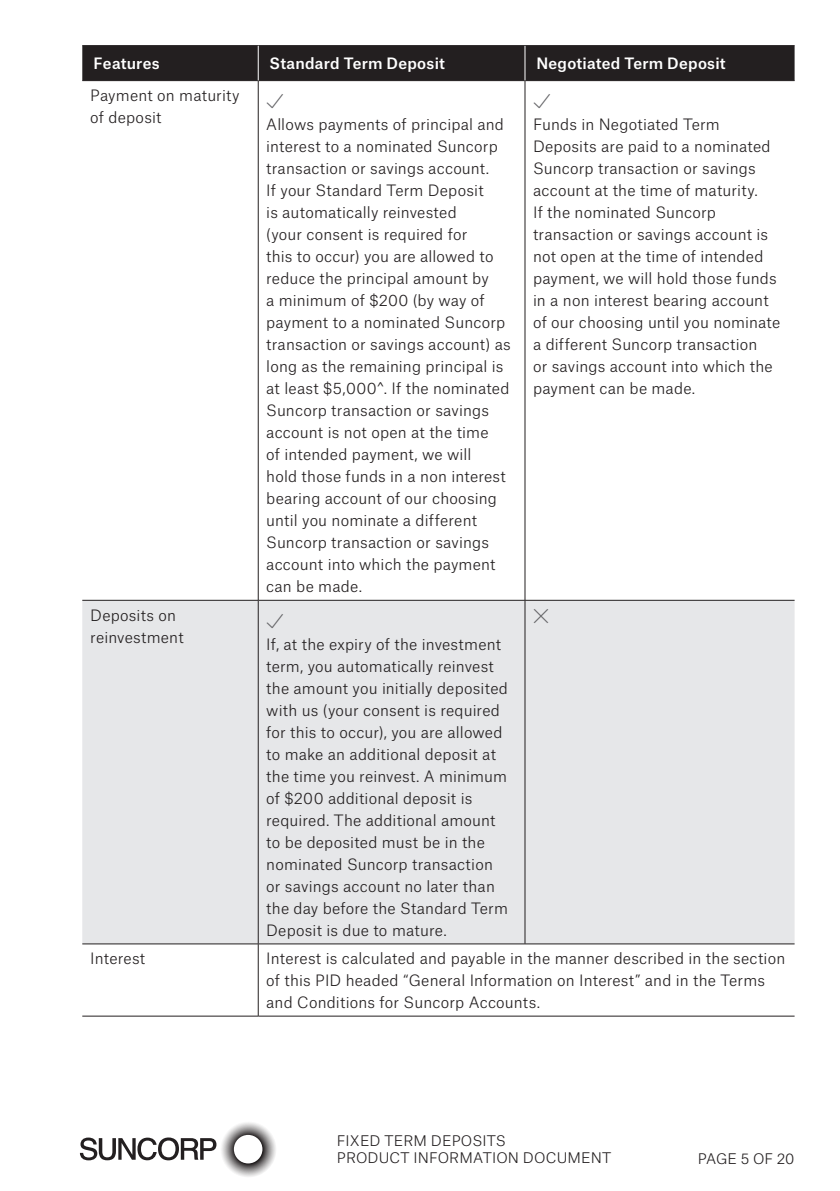
<style>
.page{position:relative;width:840px;height:1191px;background:#fff}
.page>*{position:absolute;margin:0;border:0;box-sizing:border-box;transform-origin:0 0}
.t1{font:20px "Suncorp Tick Cross 2017";color:#636366}
.t2{font:300 15px/22px "Atlas Grotesk";letter-spacing:.01em;color:#231f20}
.t3{font:500 15px "Atlas Grotesk";letter-spacing:.015em;color:#fff}
.t4{font:300 14px/16.4px "Atlas Grotesk";letter-spacing:.01em;color:#231f20}
</style>
<div class="page">
<svg style="left:80px;top:1122px;width:196px;height:55px"></svg>
<div style="left:82px;top:46px;width:712px;height:34px;background:#231f20"></div>
<div style="left:82px;top:601px;width:712px;height:342px;background:#e6e7e9"></div>
<hr style="left:258px;top:81px;width:1px;height:519px;background:#231f20">
<hr style="left:524px;top:81px;width:1px;height:519px;background:#231f20">
<hr style="left:82px;top:45px;width:176px;height:1px;background:#231f20">
<hr style="left:258px;top:45px;width:266px;height:1px;background:#231f20">
<hr style="left:524px;top:45px;width:270px;height:1px;background:#231f20">
<hr style="left:82px;top:80px;width:176px;height:1px;background:#231f20">
<hr style="left:258px;top:80px;width:266px;height:1px;background:#231f20">
<hr style="left:524px;top:80px;width:270px;height:1px;background:#231f20">
<hr style="left:82px;top:600px;width:176px;height:1px;background:#231f20">
<hr style="left:258px;top:600px;width:266px;height:1px;background:#231f20">
<hr style="left:258px;top:600px;width:1px;height:343px;background:#231f20">
<hr style="left:524px;top:600px;width:270px;height:1px;background:#231f20">
<hr style="left:524px;top:600px;width:1px;height:343px;background:#231f20">
<hr style="left:82px;top:943px;width:176px;height:1px;background:#231f20">
<hr style="left:258px;top:943px;width:266px;height:1px;background:#231f20">
<hr style="left:258px;top:944px;width:1px;height:71px;background:#231f20">
<hr style="left:524px;top:943px;width:270px;height:1px;background:#231f20">
<hr style="left:82px;top:1015px;width:176px;height:1px;background:#231f20">
<hr style="left:258px;top:1015px;width:266px;height:1px;background:#231f20">
<hr style="left:524px;top:1015px;width:270px;height:1px;background:#231f20">
<hr style="left:258px;top:46px;width:1px;height:34px;background:#fff">
<hr style="left:524px;top:46px;width:1px;height:34px;background:#fff">
<p class="t3" style="left:94px;top:51px;width:67px">Features</p>
<p class="t3" style="left:269px;top:51px;width:177px">Standard Term Deposit</p>
<p class="t3" style="left:536px;top:51px;width:191px">Negotiated Term Deposit</p>
<p class="t2" style="left:90px;top:83px;width:151px">Payment on maturity of deposit</p>
<h1 class="t1" style="left:266px;top:93px;width:19px">P</h1>
<h1 class="t1" style="left:532px;top:93px;width:19px">P</h1>
<p class="t2" style="left:532px;top:112px;width:249px">Funds in Negotiated Term<br>Deposits are paid to a nominated<br>Suncorp transaction or savings account at the time of maturity.<br>If the nominated Suncorp transaction or savings account is not open at the time of intended payment, we will hold those funds in a non interest bearing account of our choosing until you nominate a different Suncorp transaction<br>or savings account into which the payment can be made.</p>
<p class="t2" style="left:266px;top:112px;width:246px">Allows payments of principal and interest to a nominated Suncorp transaction or savings account.<br>If your Standard Term Deposit<br>is automatically reinvested<br>(your consent is required for<br>this to occur) you are allowed to reduce the principal amount by<br>a minimum of $200 (by way of payment to a nominated Suncorp transaction or savings account) as long as the remaining principal is at least $5,000^. If the nominated<br>Suncorp transaction or savings account is not open at the time<br>of intended payment, we will<br>hold those funds in a non interest bearing account of our choosing until you nominate a different<br>Suncorp transaction or savings account into which the payment can be made.</p>
<p class="t2" style="left:90px;top:602px;width:95px">Deposits on reinvestment</p>
<h1 class="t1" style="left:266px;top:612px;width:19px">P</h1>
<p class="t2" style="left:266px;top:631px;width:243px">If, at the expiry of the investment term, you automatically reinvest the amount you initially deposited with us (your consent is required for this to occur), you are allowed to make an additional deposit at the time you reinvest. A minimum of $200 additional deposit is required. The additional amount to be deposited must be in the nominated Suncorp transaction or savings account no later than the day before the Standard Term<br>Deposit is due to mature.</p>
<h1 class="t1" style="left:532px;top:608px;width:17px">O</h1>
<p class="t2" style="left:90px;top:946px;width:57px">Interest</p>
<p class="t2" style="left:266px;top:946px;width:520px">Interest is calculated and payable in the manner described in the section of this PID headed “General Information on Interest” and in the Terms and Conditions for Suncorp Accounts.</p>
<p class="t4" style="left:336px;top:1131px;width:276px">FIXED TERM DEPOSITS<br>PRODUCT INFORMATION DOCUMENT</p>
<p class="t4" style="left:697px;top:1148px;width:98px">PAGE 5 OF 20</p>
</div>
